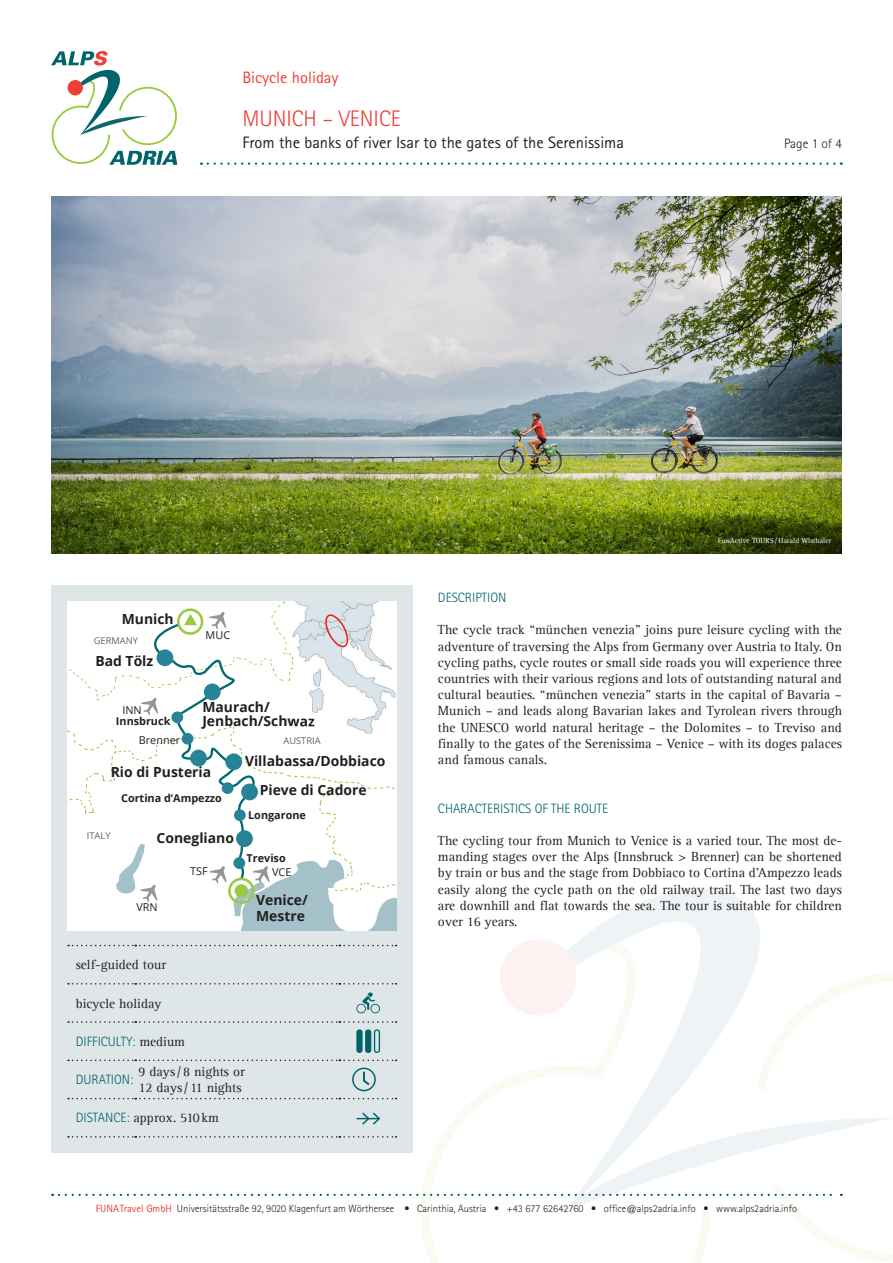
<style>
.page{position:relative;width:893px;height:1263px;background:#fff}
.page>*{position:absolute;margin:0;border:0;box-sizing:border-box;transform-origin:0 0}
.t1{font:300 22.5px "Rotis Sans Serif Std";color:#ee3e35}
.t2{font:16.5px "Rotis Sans Serif Std";color:#231f20}
.t3{font:16.5px "Rotis Sans Serif Std";color:#ee3e35}
.t4{font:700 13.95px/16.6px "Open Sans";color:#231f20}
.t5{font:13.5px/16.2px "Agfa Rotis Serif";color:#231f20;text-align:justify}
.t6{font:300 13.5px "Rotis Sans Serif Std";color:#00646a}
.t7{font:300 13.5px "Rotis Sans Serif Std";color:#231f20}
.t8{font:700 10.8px "Open Sans";color:#231f20}
.t9{font:10.8px "Open Sans";color:#231f20}
.t10{font:300 10.5px "Rotis Sans Serif Std";color:#231f20}
.t11{font:9.3px "Open Sans";color:#636366}
.t12{font:7.5px "Agfa Rotis Serif";color:#fff}
.s1{font-family:"Agfa Rotis Serif";font-weight:400;color:#231f20}
.s2{font-family:"Rotis Sans Serif Std";font-weight:300;color:#00646a}
.s3{font-weight:400;color:#ee3e35}
</style>
<div class="page">
<svg style="left:421px;top:973px;width:472px;height:290px"></svg>
<svg style="left:519px;top:889px;width:328px;height:223px"></svg>
<div style="left:500px;top:939px;width:76px;height:76px;background:#fdf2f1;border-radius:50%"></div>
<svg style="left:208px;top:162px;width:634px;height:3px"></svg>
<svg style="left:51px;top:51px;width:126px;height:114px"></svg>
<img style="left:51px;top:197px;width:791px;height:356px">
<div style="left:51px;top:586px;width:361px;height:567px;background:#dfe6e8"></div>
<svg style="left:67px;top:602px;width:329px;height:329px;background:#eff4f4"></svg>
<svg style="left:68px;top:945px;width:328px;height:1px"></svg>
<svg style="left:68px;top:983px;width:328px;height:1px"></svg>
<svg style="left:68px;top:1021px;width:328px;height:2px"></svg>
<svg style="left:68px;top:1059px;width:328px;height:2px"></svg>
<svg style="left:68px;top:1098px;width:328px;height:1px"></svg>
<svg style="left:356px;top:992px;width:24px;height:21px"></svg>
<div style="left:356px;top:1029px;width:7px;height:24px;background:#00646a;border-radius:3px"></div>
<div style="left:365px;top:1029px;width:6px;height:24px;background:#00646a;border-radius:3px"></div>
<svg style="left:374px;top:1029px;width:6px;height:24px"></svg>
<svg style="left:352px;top:1068px;width:24px;height:23px"></svg>
<svg style="left:59px;top:1112px;width:834px;height:99px"></svg>
<p class="t3" style="left:242px;top:68px;width:98px">Bicycle holiday</p>
<h1 class="t1" style="left:242px;top:106px;width:160px">MUNICH – VENICE</h1>
<p class="t2" style="left:242px;top:133px;width:383px">From the banks of river Isar to the gates of the Serenissima</p>
<p class="t7" style="left:784px;top:136px;width:59px">Page 1 of 4</p>
<p class="t12" style="left:718px;top:536px;width:115px">FunActive TOURS/Harald Wisthaler</p>
<p class="t4" style="left:122px;top:610px;width:53px">Munich</p>
<p class="t11" style="left:94px;top:634px;width:46px">GERMANY</p>
<p class="t4" style="left:95px;top:652px;width:59px">Bad Tölz</p>
<p class="t9" style="left:206px;top:628px;width:26px">MUC</p>
<p class="t9" style="left:122px;top:703px;width:21px">INN</p>
<p class="t4" style="left:202px;top:700px;width:114px;line-height:14.1px">Maurach/<br>Jenbach/Schwaz</p>
<p class="t8" style="left:116px;top:714px;width:56px">Innsbruck</p>
<p class="t9" style="left:139px;top:732px;width:43px">Brenner</p>
<p class="t4" style="left:111px;top:763px;width:102px">Rio di Pusteria</p>
<p class="t11" style="left:87px;top:829px;width:25px">ITALY</p>
<p class="t8" style="left:121px;top:790px;width:102px">Cortina d‘Ampezzo</p>
<p class="t4" style="left:157px;top:829px;width:79px">Conegliano</p>
<p class="t11" style="left:283px;top:735px;width:39px">AUSTRIA</p>
<p class="t4" style="left:245px;top:753px;width:142px">Villabassa/Dobbiaco</p>
<p class="t4" style="left:260px;top:782px;width:108px">Pieve di Cadore</p>
<p class="t8" style="left:248px;top:807px;width:59px">Longarone</p>
<p class="t8" style="left:247px;top:851px;width:41px">Treviso</p>
<p class="t9" style="left:136px;top:900px;width:23px">VRN</p>
<p class="t9" style="left:190px;top:864px;width:19px">TSF</p>
<p class="t9" style="left:272px;top:864px;width:21px">VCE</p>
<p class="t4" style="left:256px;top:891px;width:53px">Venice/<br>Mestre</p>
<p class="t5" style="left:76px;top:957px;width:92px">self-guided tour</p>
<p class="t5" style="left:76px;top:995px;width:87px">bicycle holiday</p>
<p class="t6" style="left:76px;top:1033px;width:111px">DIFFICULTY: <span class="s1">medium</span></p>
<p class="t6" style="left:76px;top:1072px;width:59px">DURATION:</p>
<p class="t5" style="left:138px;top:1064px;width:108px">9 days/8 nights or<br>12 days/11 nights</p>
<p class="t5" style="left:76px;top:1110px;width:145px"><span class="s2">DISTANCE:</span> approx. 510km</p>
<p class="t6" style="left:438px;top:590px;width:70px">DESCRIPTION</p>
<p class="t5" style="left:438px;top:622px;width:405px">The cycle track “münchen venezia” joins pure leisure cycling with the adventure of traversing the Alps from Germany over Austria to Italy. On cycling paths, cycle routes or small side roads you will experience three countries with their various regions and lots of outstanding natural and cultural beauties. “münchen venezia” starts in the capital of Bavaria – Munich – and leads along Bavarian lakes and Tyrolean rivers through the UNESCO world natural heritage – the Dolomites – to Treviso and finally to the gates of the Serenissima – Venice – with its doges palaces and famous canals.</p>
<p class="t6" style="left:438px;top:800px;width:172px">CHARACTERISTICS OF THE ROUTE</p>
<p class="t5" style="left:438px;top:833px;width:405px">The cycling tour from Munich to Venice is a varied tour. The most de&shy;manding stages over the Alps (Innsbruck &gt; Brenner) can be shortened by train or bus and the stage from Dobbiaco to Cortina d’Ampezzo leads easily along the cycle path on the old railway trail. The last two days are downhill and flat towards the sea. The tour is suitable for children over 16 years.</p>
<p class="t10" style="left:96px;top:1202px;width:703px"><span class="s3">FUNATravel GmbH</span> Universitätsstraße 92, 9020 Klagenfurt am Wörthersee • Carinthia, Austria • +43 677 62642760 • office@alps2adria.info • www.alps2adria.info</p>
</div>
